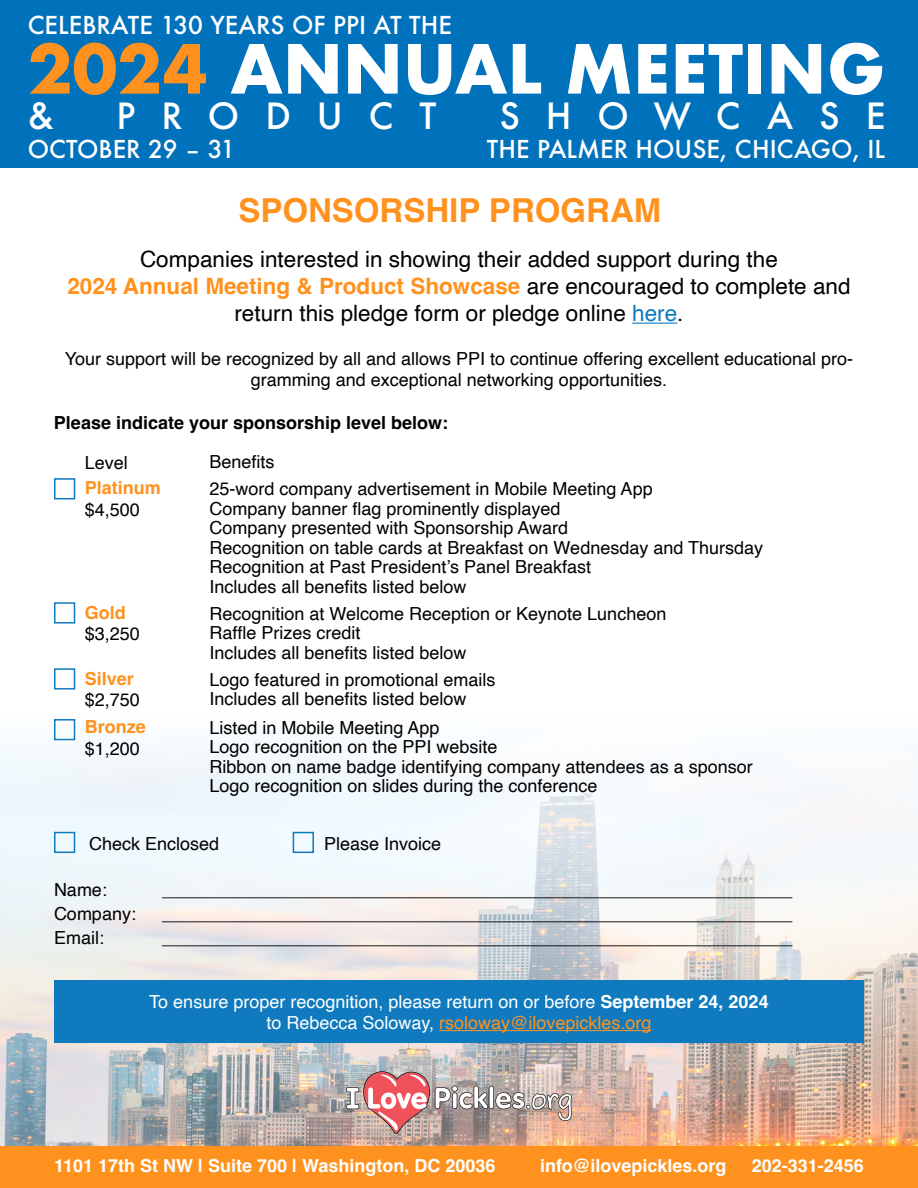
<style>
.page{position:relative;width:918px;height:1188px;background:#fff}
.page>*{position:absolute;margin:0;border:0;box-sizing:border-box;transform-origin:0 0}
.t1{font:700 65.85px "Futura";color:#fff}
.t2{font:500 35.1px "Futura";letter-spacing:.74em;color:#fff}
.t3{font:700 33px "Helvetica";color:#ff921e}
.t4{font:500 24px "Futura";color:#fff}
.t5{font:22.5px/27px "Helvetica";color:#000;text-align:center}
.t6{font:18px/19.5px "Helvetica";color:#000}
.t7{font:18px/21.6px "Helvetica";color:#fff;text-align:center}
.t8{font:700 18px "Helvetica";color:#fff}
.t9{font:700 18px "Helvetica";color:#000}
.t10{font:700 18px "Helvetica";color:#ff921e}
.s1{color:#ff921e}
.s2{font-weight:700;color:#ff921e}
.s3{color:#0f7abe}
.s4{font-weight:700}
</style>
<div class="page">
<img style="left:0;top:678px;width:918px;height:469px">
<hr style="left:632px;top:323px;width:45px;height:1px;background:#0f7abe">
<div style="left:0;top:1147px;width:918px;height:41px;background:#ff921e"></div>
<div style="left:54px;top:981px;width:810px;height:62px;background:#0f7abe"></div>
<hr style="left:439px;top:1030px;width:213px;height:1px;background:#ff921e">
<div style="left:54px;top:478px;width:21px;height:21px;border:2px solid #0f7abe"></div>
<div style="left:54px;top:602px;width:21px;height:22px;border:2px solid #0f7abe"></div>
<div style="left:54px;top:668px;width:21px;height:22px;border:2px solid #0f7abe"></div>
<div style="left:54px;top:719px;width:21px;height:21px;border:2px solid #0f7abe"></div>
<div style="left:54px;top:832px;width:21px;height:21px;border:2px solid #0f7abe"></div>
<div style="left:293px;top:832px;width:21px;height:21px;border:2px solid #0f7abe"></div>
<img style="left:346px;top:1071px;width:226px;height:63px">
<div style="left:0;top:0;width:918px;height:168px;background:#0071bb"></div>
<h3 class="t4" style="left:28px;top:8px;width:426px">CELEBRATE 130 YEARS OF PPI AT THE</h3>
<h1 class="t1" style="left:28px;top:21px;width:859px"><span class="s1">2024</span> ANNUAL MEETING</h1>
<h2 class="t2" style="left:28px;top:92px;width:27px">&amp;</h2>
<h2 class="t2" style="left:116px;top:92px;width:322px">PRODUCT</h2>
<h2 class="t2" style="left:499px;top:92px;width:388px">SHOWCASE</h2>
<h3 class="t4" style="left:28px;top:132px;width:209px">OCTOBER 29 – 31</h3>
<h3 class="t4" style="left:487px;top:133px;width:400px">THE PALMER HOUSE, CHICAGO, IL</h3>
<h3 class="t3" style="left:238px;top:190px;width:424px">SPONSORSHIP PROGRAM</h3>
<p class="t5" style="left:67px;top:247px;width:785px">Companies interested in showing their added support during the<br><span class="s2">2024 Annual Meeting &amp; Product Showcase</span> are encouraged to complete and return this pledge form or pledge online <span class="s3">here</span>.</p>
<p class="t6" style="left:65px;top:348px;width:790px;line-height:21.6px;text-align:center">Your support will be recognized by all and allows PPI to continue offering excellent educational pro&shy;gramming and exceptional networking opportunities.</p>
<p class="t9" style="left:54px;top:412px;width:396px">Please indicate your sponsorship level below:</p>
<p class="t6" style="left:85px;top:453px;width:45px">Level</p>
<p class="t6" style="left:209px;top:453px;width:67px">Benefits</p>
<p class="t10" style="left:85px;top:477px;width:78px">Platinum</p>
<p class="t6" style="left:85px;top:500px;width:57px">$4,500</p>
<p class="t6" style="left:209px;top:480px;width:555px">25-word company advertisement in Mobile Meeting App<br>Company banner flag prominently displayed<br>Company presented with Sponsorship Award<br>Recognition on table cards at Breakfast on Wednesday and Thursday Recognition at Past President’s Panel Breakfast<br>Includes all benefits listed below</p>
<p class="t10" style="left:85px;top:601px;width:43px">Gold</p>
<p class="t6" style="left:85px;top:625px;width:57px">$3,250</p>
<p class="t10" style="left:85px;top:667px;width:51px">Silver</p>
<p class="t6" style="left:85px;top:691px;width:57px">$2,750</p>
<p class="t10" style="left:85px;top:716px;width:63px">Bronze</p>
<p class="t6" style="left:85px;top:739px;width:57px">$1,200</p>
<p class="t6" style="left:209px;top:604px;width:458px">Recognition at Welcome Reception or Keynote Luncheon<br>Raffle Prizes credit<br>Includes all benefits listed below</p>
<p class="t6" style="left:209px;top:670px;width:288px">Logo featured in promotional emails<br>Includes all benefits listed below</p>
<p class="t6" style="left:209px;top:718px;width:545px">Listed in Mobile Meeting App<br>Logo recognition on the PPI website<br>Ribbon on name badge identifying company attendees as a sponsor Logo recognition on slides during the conference</p>
<p class="t6" style="left:89px;top:835px;width:132px">Check Enclosed</p>
<p class="t6" style="left:324px;top:835px;width:119px">Please Invoice</p>
<p class="t6" style="left:54px;top:880px;width:55px">Name:</p>
<p class="t6" style="left:162px;top:880px;width:632px">_______________________________________________________________</p>
<p class="t6" style="left:54px;top:904px;width:84px">Company:</p>
<p class="t6" style="left:162px;top:904px;width:632px">_______________________________________________________________</p>
<p class="t6" style="left:54px;top:928px;width:52px">Email:</p>
<p class="t6" style="left:162px;top:928px;width:632px">_______________________________________________________________</p>
<p class="t7" style="left:149px;top:991px;width:621px">To ensure proper recognition, please return on or before <span class="s4">September 24, 2024 </span>to Rebecca Soloway, <span class="s1">rsoloway@ilovepickles.org</span></p>
<p class="t8" style="left:54px;top:1155px;width:443px">1101 17th St NW | Suite 700 | Washington, DC 20036</p>
<p class="t8" style="left:540px;top:1155px;width:188px">info@ilovepickles.org</p>
<p class="t8" style="left:752px;top:1155px;width:114px">202-331-2456</p>
</div>
